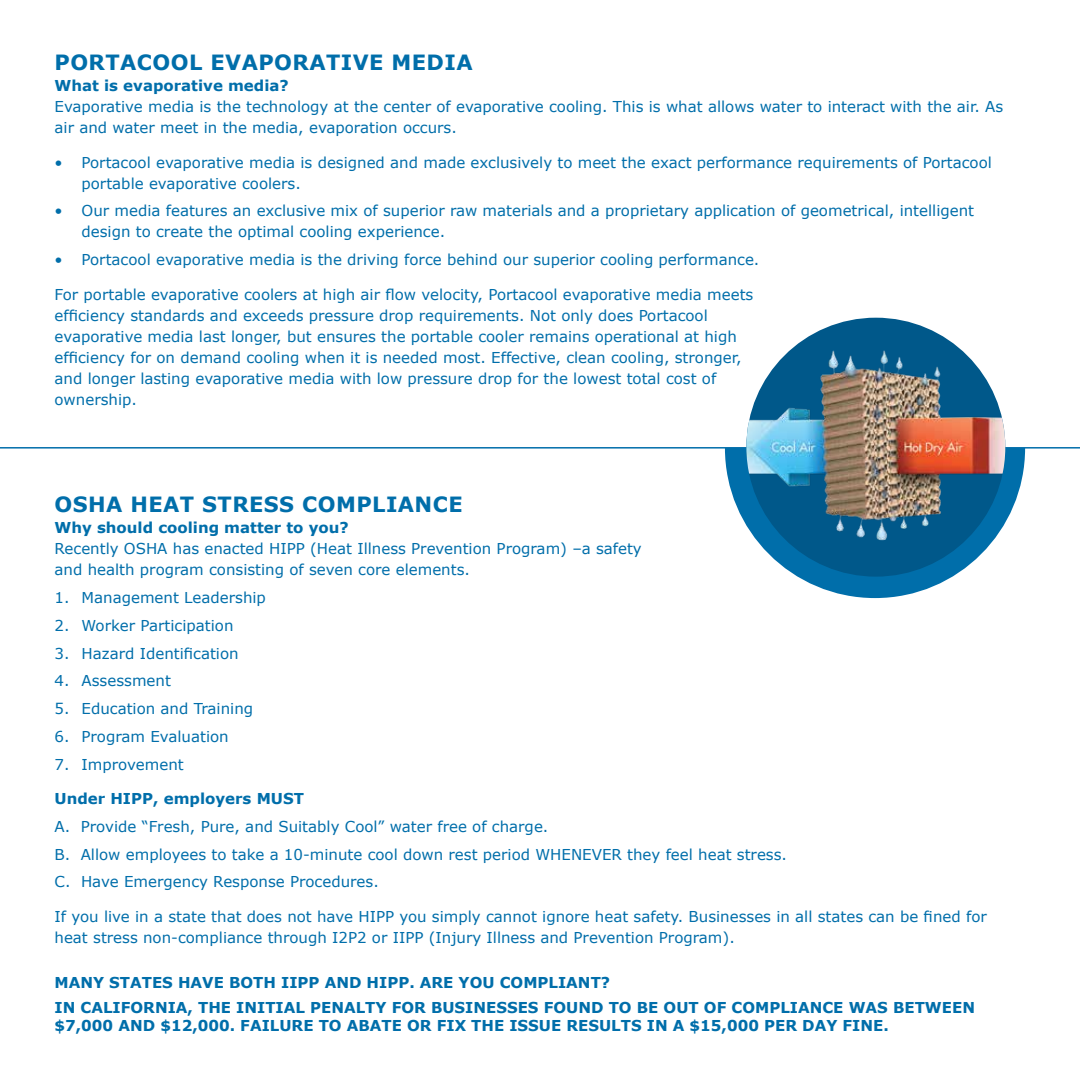
<style>
.page{position:relative;width:1080px;height:1080px;background:#fff}
.page>*{position:absolute;margin:0;border:0;box-sizing:border-box;transform-origin:0 0}
.t1{font:700 21px "Verdana";letter-spacing:.02em;color:#006eaa}
.t2{font:15px/21px "Verdana";color:#006eaa}
.t3{font:700 15px/24.8px "Verdana";color:#006eaa}
</style>
<div class="page">
<hr style="left:0;top:447px;width:1080px;height:2px;background:#006eaa">
<svg style="left:725px;top:448px;width:300px;height:150px"></svg>
<div style="left:746px;top:318px;width:259px;height:259px;background:#00588a;border-radius:50%"></div>
<img style="left:746px;top:336px;width:259px;height:218px">
<h1 class="t1" style="left:55px;top:49px;width:420px">PORTACOOL EVAPORATIVE MEDIA</h1>
<p class="t3" style="left:55px;top:73px;width:236px">What is evaporative media?</p>
<p class="t2" style="left:55px;top:96px;width:950px">Evaporative media is the technology at the center of evaporative cooling. This is what allows water to interact with the air. As air and water meet in the media, evaporation occurs.</p>
<p class="t2" style="left:82px;top:152px;width:912px;text-indent:-27px">• Portacool evaporative media is designed and made exclusively to meet the exact performance requirements of Portacool portable evaporative coolers.</p>
<p class="t2" style="left:82px;top:201px;width:894px;text-indent:-27px">• Our media features an exclusive mix of superior raw materials and a proprietary application of geometrical, intelligent design to create the optimal cooling experience.</p>
<p class="t2" style="left:55px;top:249px;width:706px">• Portacool evaporative media is the driving force behind our superior cooling performance.</p>
<p class="t2" style="left:55px;top:284px;width:700px">For portable evaporative coolers at high air flow velocity, Portacool evaporative media meets efficiency standards and exceeds pressure drop requirements. Not only does Portacool evaporative media last longer, but ensures the portable cooler remains operational at high efficiency for on demand cooling when it is needed most. Effective, clean cooling, stronger, and longer lasting evaporative media with low pressure drop for the lowest total cost of ownership.</p>
<h1 class="t1" style="left:55px;top:491px;width:410px">OSHA HEAT STRESS COMPLIANCE</h1>
<p class="t3" style="left:55px;top:516px;width:296px">Why should cooling matter to you?</p>
<p class="t2" style="left:55px;top:539px;width:589px">Recently OSHA has enacted HIPP (Heat Illness Prevention Program) –a safety and health program consisting of seven core elements.</p>
<p class="t2" style="left:55px;top:587px;width:213px">1. Management Leadership</p>
<p class="t2" style="left:55px;top:615px;width:180px">2. Worker Participation</p>
<p class="t2" style="left:55px;top:643px;width:186px">3. Hazard Identification</p>
<p class="t2" style="left:55px;top:671px;width:118px">4. Assessment</p>
<p class="t2" style="left:55px;top:698px;width:200px">5. Education and Training</p>
<p class="t2" style="left:55px;top:726px;width:176px">6. Program Evaluation</p>
<p class="t2" style="left:55px;top:754px;width:131px">7. Improvement</p>
<p class="t3" style="left:55px;top:786px;width:251px">Under HIPP, employers MUST</p>
<p class="t2" style="left:55px;top:813px;width:734px;line-height:27.8px">A. Provide “Fresh, Pure, and Suitably Cool” water free of charge.<br>B. Allow employees to take a 10-minute cool down rest period WHENEVER they feel heat stress.<br>C. Have Emergency Response Procedures.</p>
<p class="t2" style="left:55px;top:906px;width:934px">If you live in a state that does not have HIPP you simply cannot ignore heat safety. Businesses in all states can be fined for heat stress non-compliance through I2P2 or IIPP (Injury Illness and Prevention Program).</p>
<p class="t3" style="left:55px;top:970px;width:922px">MANY STATES HAVE BOTH IIPP AND HIPP. ARE YOU COMPLIANT?<br>IN CALIFORNIA, THE INITIAL PENALTY FOR BUSINESSES FOUND TO BE OUT OF COMPLIANCE WAS BETWEEN</p>
<p class="t3" style="left:55px;top:1013px;width:836px">$7,000 AND $12,000. FAILURE TO ABATE OR FIX THE ISSUE RESULTS IN A $15,000 PER DAY FINE.</p>
</div>
